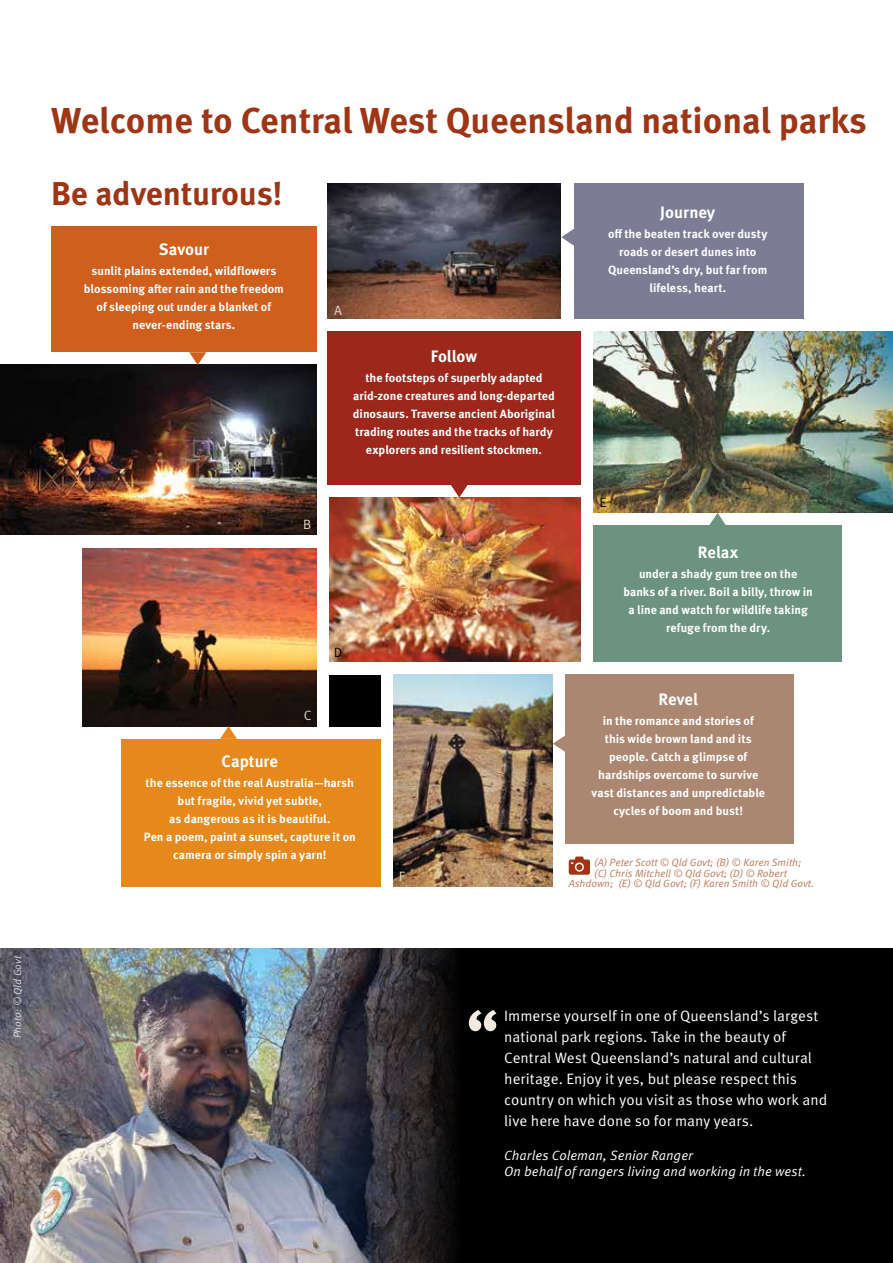
<style>
.page{position:relative;width:893px;height:1263px;background:#fff}
.page>*{position:absolute;margin:0;border:0;box-sizing:border-box;transform-origin:0 0}
.t1{font:700 36px "Meta Pro";color:#9f3515}
.t2{font:700 33px "Meta Pro";letter-spacing:-.005em;color:#9f3515}
.t3{font:700 16.5px "Meta Pro";letter-spacing:-.005em;color:#fff}
.t4{font:15px/21px "Meta Pro Norm";letter-spacing:.005em;color:#fff}
.t5{font:13.5px/16.5px "Meta Pro Norm Ita";letter-spacing:.005em;color:#fff}
.t6{font:13.5px "Meta Pro Norm";color:#e1dbc6}
.t7{font:13.5px "Meta Pro Norm";color:#000}
.t8{font:700 12px/18px "Meta Pro";color:#fff;text-align:center}
.t9{font:10.5px "Meta Pro Norm Ita";color:#c17858}
.t10{font:10.5px "Meta Pro Norm Ita";color:#fff}
</style>
<div class="page">
<img style="left:0;top:365px;width:317px;height:170px">
<div style="left:51px;top:226px;width:266px;height:126px;background:#d05e1c"></div>
<svg style="left:189px;top:352px;width:17px;height:13px"></svg>
<img style="left:328px;top:184px;width:233px;height:135px">
<div style="left:574px;top:184px;width:230px;height:135px;background:#7d7c95"></div>
<svg style="left:561px;top:229px;width:13px;height:17px"></svg>
<img style="left:593px;top:332px;width:300px;height:180px">
<div style="left:593px;top:525px;width:249px;height:136px;background:#6c9380"></div>
<svg style="left:709px;top:513px;width:17px;height:12px"></svg>
<img style="left:329px;top:497px;width:252px;height:165px">
<div style="left:327px;top:332px;width:253px;height:153px;background:#9e271c"></div>
<svg style="left:451px;top:485px;width:17px;height:12px"></svg>
<img style="left:393px;top:674px;width:160px;height:213px">
<img style="left:83px;top:549px;width:234px;height:177px">
<div style="left:330px;top:675px;width:51px;height:51px;background:#000"></div>
<svg style="left:569px;top:856px;width:21px;height:19px"></svg>
<svg style="left:220px;top:726px;width:17px;height:13px"></svg>
<div style="left:294px;top:948px;width:599px;height:315px;background:#000"></div>
<svg style="left:469px;top:1010px;width:27px;height:21px"></svg>
<img style="left:0;top:948px;width:456px;height:315px">
<div style="left:121px;top:739px;width:260px;height:148px;background:#e6881c"></div>
<div style="left:565px;top:674px;width:228px;height:169px;background:#ab8771"></div>
<svg style="left:553px;top:735px;width:12px;height:17px"></svg>
<p class="t10" style="left:9px;top:1038px;width:84px;rotate:-90deg">Photo: © Qld Govt</p>
<h1 class="t1" style="left:51px;top:93px;width:817px">Welcome to Central West Queensland national parks</h1>
<h2 class="t2" style="left:51px;top:168px;width:233px">Be adventurous!</h2>
<h3 class="t3" style="left:159px;top:236px;width:52px">Savour</h3>
<p class="t8" style="left:84px;top:261px;width:201px">sunlit plains extended, wildflowers blossoming after rain and the freedom of sleeping out under a blanket of never-ending stars.</p>
<p class="t6" style="left:334px;top:300px;width:9px">A</p>
<h3 class="t3" style="left:431px;top:344px;width:48px">Follow</h3>
<p class="t8" style="left:353px;top:368px;width:203px">the footsteps of superbly adapted arid-zone creatures and long-departed dinosaurs. Traverse ancient Aboriginal trading routes and the tracks of hardy explorers and resilient stockmen.</p>
<h3 class="t3" style="left:660px;top:199px;width:57px">Journey</h3>
<p class="t8" style="left:608px;top:224px;width:161px">off the beaten track over dusty roads or desert dunes into<br>Queensland’s dry, but far from lifeless, heart.</p>
<p class="t6" style="left:303px;top:514px;width:10px">B</p>
<p class="t6" style="left:304px;top:705px;width:9px">C</p>
<p class="t7" style="left:334px;top:642px;width:10px">D</p>
<h3 class="t3" style="left:222px;top:749px;width:58px">Capture</h3>
<p class="t8" style="left:144px;top:773px;width:214px">the essence of the real Australia—harsh but fragile, vivid yet subtle,<br>as dangerous as it is beautiful.<br>Pen a poem, paint a sunset, capture it on camera or simply spin a yarn!</p>
<p class="t6" style="left:399px;top:866px;width:7px">F</p>
<p class="t7" style="left:600px;top:492px;width:9px">E</p>
<h3 class="t3" style="left:698px;top:539px;width:42px">Relax</h3>
<p class="t8" style="left:623px;top:564px;width:191px">under a shady gum tree on the banks of a river. Boil a billy, throw in a line and watch for wildlife taking refuge from the dry.</p>
<h3 class="t3" style="left:659px;top:686px;width:41px">Revel</h3>
<p class="t8" style="left:591px;top:711px;width:175px">in the romance and stories of this wide brown land and its people. Catch a glimpse of hardships overcome to survive vast distances and unpredictable cycles of boom and bust!</p>
<p class="t9" style="left:594px;top:855px;width:209px">(A) Peter Scott © Qld Govt; (B) © Karen Smith;</p>
<p class="t9" style="left:594px;top:865px;width:194px">(C) Chris Mitchell © Qld Govt; (D) © Robert</p>
<p class="t9" style="left:569px;top:876px;width:247px">Ashdown; (E) © Qld Govt; (F) Karen Smith © Qld Govt.</p>
<p class="t4" style="left:504px;top:1005px;width:325px">Immerse yourself in one of Queensland’s largest national park regions. Take in the beauty of Central West Queensland’s natural and cultural heritage. Enjoy it yes, but please respect this country on which you visit as those who work and live here have done so for many years.</p>
<p class="t5" style="left:504px;top:1146px;width:303px">Charles Coleman, Senior Ranger<br>On behalf of rangers living and working in the west.</p>
</div>
